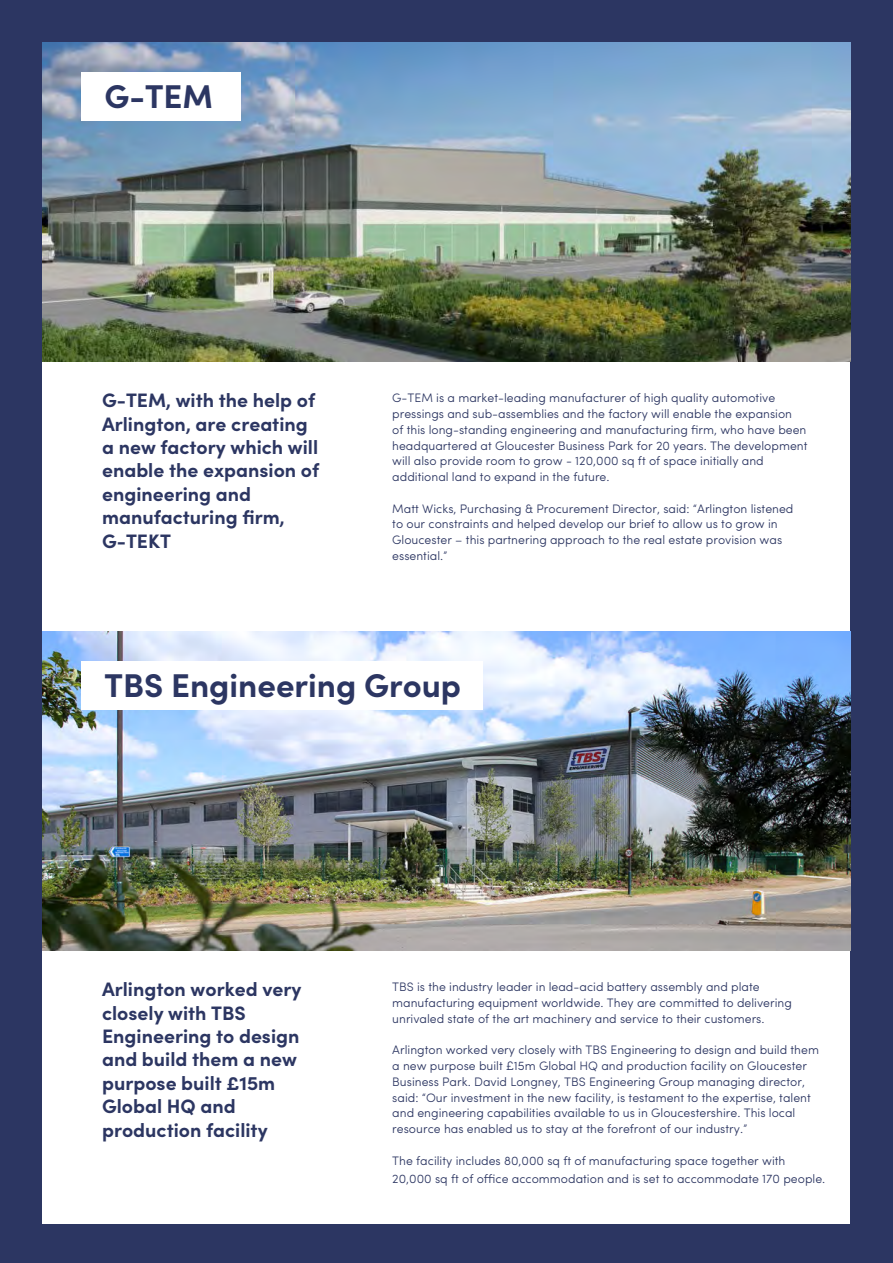
<style>
.page{position:relative;width:893px;height:1263px;background:#fff}
.page>*{position:absolute;margin:0;border:0;box-sizing:border-box;transform-origin:0 0}
.t1{font:700 33px "Sofia Pro";color:#2c3662}
.t2{font:700 19.5px/23.4px "Sofia Pro";color:#2c3662}
.t3{font:300 12.3px/15.8px "Sofia Pro";color:#2c3662}
</style>
<div class="page">
<div style="left:0;top:0;width:893px;height:631px;background:#2c3662"></div>
<div style="left:0;top:631px;width:893px;height:632px;background:#2c3662"></div>
<div style="left:43px;top:43px;width:807px;height:709px;background:#fff"></div>
<div style="left:43px;top:624px;width:807px;height:600px;background:#fff"></div>
<img style="left:43px;top:43px;width:807px;height:318px">
<img style="left:43px;top:631px;width:807px;height:319px">
<div style="left:81px;top:72px;width:159px;height:48px;background:#fff"></div>
<div style="left:81px;top:661px;width:402px;height:48px;background:#fff"></div>
<p class="t1" style="left:105px;top:71px;width:110px">G-TEM</p>
<p class="t2" style="left:102px;top:387px;width:215px">G-TEM, with the help of</p>
<p class="t2" style="left:102px;top:410px;width:207px">Arlington, are creating</p>
<p class="t2" style="left:102px;top:434px;width:218px">a new factory which will</p>
<p class="t2" style="left:102px;top:457px;width:219px">enable the expansion of</p>
<p class="t2" style="left:102px;top:481px;width:151px">engineering and</p>
<p class="t2" style="left:102px;top:504px;width:184px">manufacturing firm,</p>
<p class="t2" style="left:102px;top:527px;width:70px">G-TEKT</p>
<p class="t3" style="left:392px;top:389px;width:417px">G-TEM is a market-leading manufacturer of high quality automotive pressings and sub-assemblies and the factory will enable the expansion<br>of this long-standing engineering and manufacturing firm, who have been headquartered at Gloucester Business Park for 20 years. The development will also provide room to grow - 120,000 sq ft of space initially and</p>
<p class="t3" style="left:392px;top:468px;width:219px">additional land to expand in the future.</p>
<p class="t3" style="left:392px;top:500px;width:403px">Matt Wicks, Purchasing &amp; Procurement Director, said: “Arlington listened to our constraints and helped develop our brief to allow us to grow in<br>Gloucester – this partnering approach to the real estate provision was</p>
<p class="t3" style="left:392px;top:547px;width:57px">essential.”</p>
<p class="t1" style="left:105px;top:660px;width:358px">TBS Engineering Group</p>
<p class="t2" style="left:102px;top:976px;width:201px">Arlington worked very closely with TBS</p>
<p class="t2" style="left:102px;top:1023px;width:199px">Engineering to design</p>
<p class="t2" style="left:102px;top:1046px;width:196px">and build them a new purpose built £15m</p>
<p class="t2" style="left:102px;top:1093px;width:135px">Global HQ and</p>
<p class="t2" style="left:102px;top:1116px;width:167px">production facility</p>
<p class="t3" style="left:392px;top:978px;width:401px">TBS is the industry leader in lead-acid battery assembly and plate manufacturing equipment worldwide. They are committed to delivering</p>
<p class="t3" style="left:392px;top:1010px;width:374px">unrivaled state of the art machinery and service to their customers.</p>
<p class="t3" style="left:392px;top:1041px;width:428px">Arlington worked very closely with TBS Engineering to design and build them a new purpose built £15m Global HQ and production facility on Gloucester Business Park. David Longney, TBS Engineering Group managing director, said: “Our investment in the new facility, is testament to the expertise, talent and engineering capabilities available to us in Gloucestershire. This local</p>
<p class="t3" style="left:392px;top:1120px;width:357px">resource has enabled us to stay at the forefront of our industry.”</p>
<p class="t3" style="left:392px;top:1150px;width:434px;line-height:18px">The facility includes 80,000 sq ft of manufacturing space together with<br>20,000 sq ft of office accommodation and is set to accommodate 170 people.</p>
</div>
